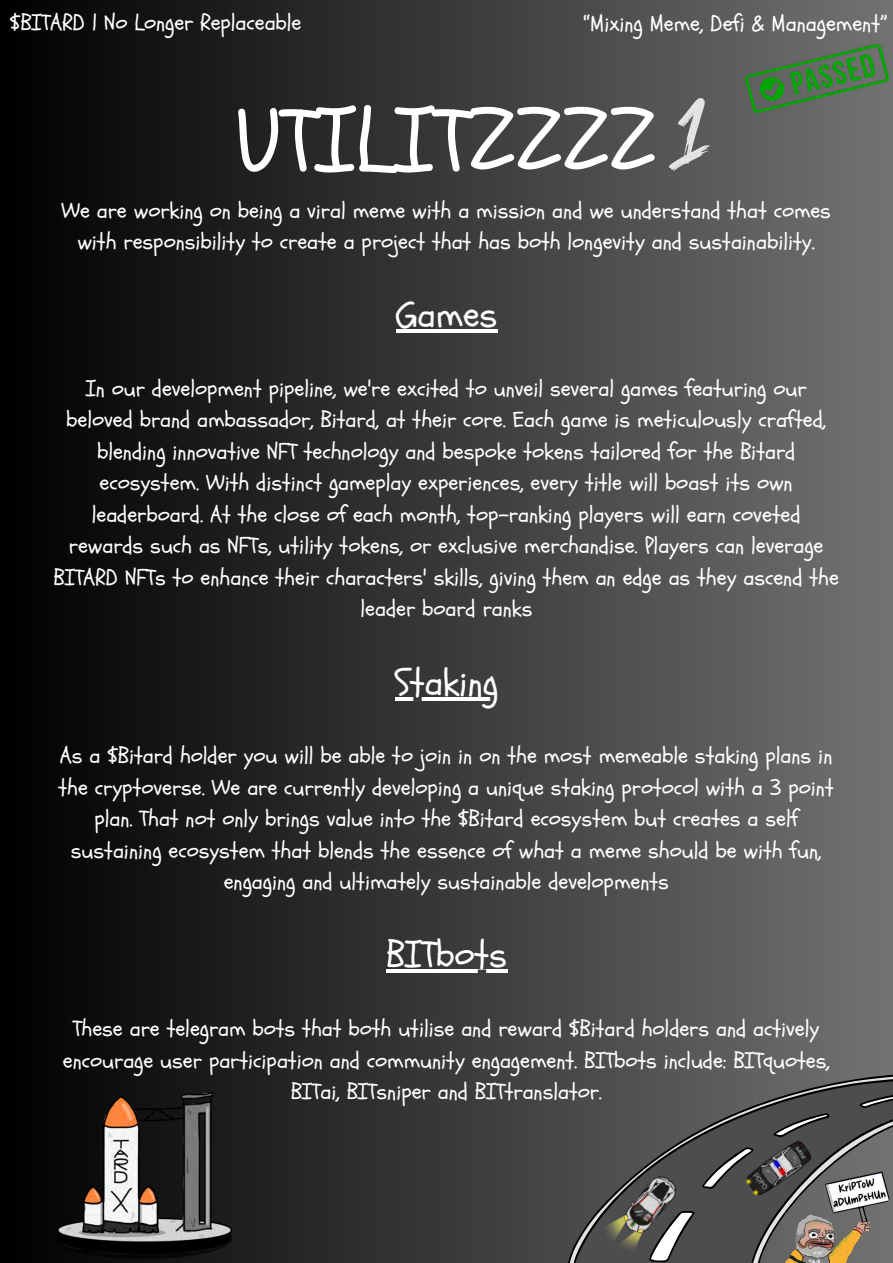
<style>
.page{position:relative;width:893px;height:1263px;background:#fff}
.page>*{position:absolute;margin:0;border:0;box-sizing:border-box;transform-origin:0 0}
.t1{font:90px "Schoolbell";color:#fff}
.t2{font:37.5px "Schoolbell";color:#fff}
.t3{font:22.5px/31.5px "Schoolbell";color:#fff;text-align:center}
</style>
<div class="page">
<div style="left:0;top:0;width:893px;height:1263px;background:linear-gradient(to right,#000,#727272)"></div>
<svg style="left:570px;top:1076px;width:323px;height:187px;background:#525253"></svg>
<svg style="left:651px;top:1095px;width:242px;height:166px;background:#585859"></svg>
<img style="left:582px;top:1148px;width:128px;height:115px">
<img style="left:723px;top:1113px;width:111px;height:111px">
<img style="left:53px;top:1081px;width:185px;height:182px">
<img style="left:745px;top:45px;width:143px;height:67px">
<img style="left:783px;top:1167px;width:110px;height:96px">
<svg style="left:669px;top:97px;width:41px;height:74px;background:#7f7f7f"></svg>
<hr style="left:396px;top:329px;width:101px;height:4px;background:#fff">
<hr style="left:395px;top:697px;width:103px;height:3px;background:#fff">
<hr style="left:386px;top:970px;width:121px;height:3px;background:#fff">
<p class="t3" style="left:10px;top:7px;width:293px">$BITARD | No Longer Replaceable</p>
<p class="t3" style="left:583px;top:8px;width:305px">“Mixing Meme, Defi &amp; Management”</p>
<p class="t1" style="left:237px;top:81px;width:419px">UTILITZZZZ</p>
<h2 class="t3" style="left:61px;top:195px;width:771px">We are working on being a viral meme with a mission and we understand that comes with responsibility to create a project that has both longevity and sustainability.</h2>
<p class="t2" style="left:396px;top:290px;width:103px">Games</p>
<h2 class="t3" style="left:53px;top:373px;width:787px">In our development pipeline, we're excited to unveil several games featuring our beloved brand ambassador, Bitard, at their core. Each game is meticulously crafted, blending innovative NFT technology and bespoke tokens tailored for the Bitard ecosystem. With distinct gameplay experiences, every title will boast its own leaderboard. At the close of each month, top-ranking players will earn coveted rewards such as NFTs, utility tokens, or exclusive merchandise. Players can leverage BITARD NFTs to enhance their characters' skills, giving them an edge as they ascend the leader board ranks</h2>
<p class="t2" style="left:395px;top:657px;width:105px">Staking</p>
<h2 class="t3" style="left:59px;top:740px;width:776px">As a $Bitard holder you will be able to join in on the most memeable staking plans in the cryptoverse. We are currently developing a unique staking protocol with a 3 point plan. That not only brings value into the $Bitard ecosystem but creates a self sustaining ecosystem that blends the essence of what a meme should be with fun, engaging and ultimately sustainable developments</h2>
<p class="t2" style="left:386px;top:930px;width:122px">BITbots</p>
<p class="t3" style="left:63px;top:1013px;width:768px">These are telegram bots that both utilise and reward $Bitard holders and actively encourage user participation and community engagement. BITbots include: BITquotes,<br>BITai, BITsniper and BITtranslator.</p>
</div>
